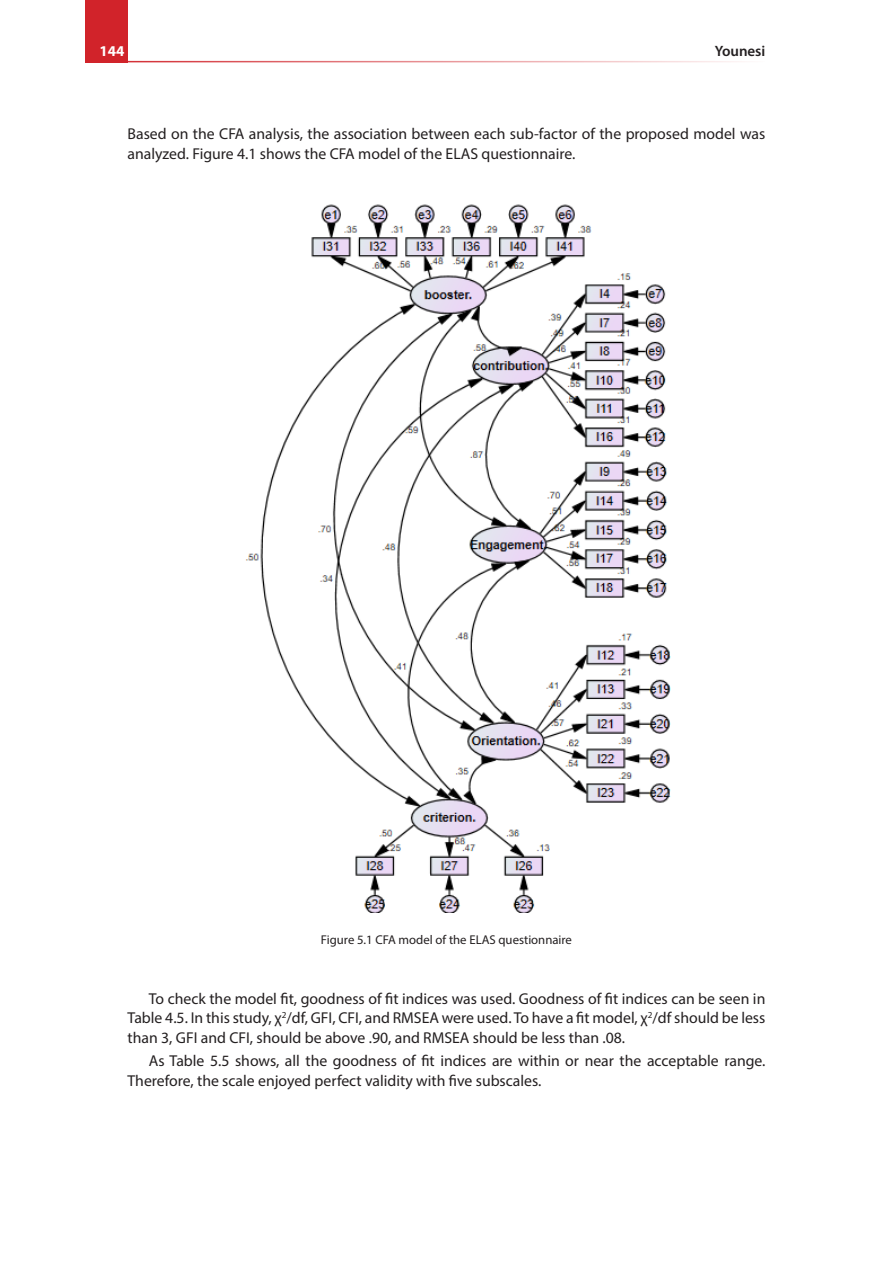
<style>
.page{position:relative;width:893px;height:1263px;background:#fff}
.page>*{position:absolute;margin:0;border:0;box-sizing:border-box;transform-origin:0 0}
.ANA_METIN{font:15.75px/19.5px "Myriad Pro";color:#231f20}
.t1{font:600 15px "Myriad Pro";color:#231f20}
.t2{font:700 15px "Myriad Pro";color:#fff}
.FIGUR_YAZISI{font:12.75px "Myriad Pro";color:#231f20}
</style>
<div class="page">
<div style="left:85px;top:0;width:43px;height:62px;background:#d1232a"></div>
<hr style="left:85px;top:61px;width:680px;height:1px;background:#d1232a">
<img style="left:246px;top:204px;width:425px;height:708px">
<p class="t2" style="left:100px;top:41px;width:26px">144</p>
<p class="t1" style="left:715px;top:41px;width:52px">Younesi</p>
<p class="ANA_METIN" style="left:128px;top:124px;width:639px">Based on the CFA analysis, the association between each sub-factor of the proposed model was analyzed. Figure 4.1 shows the CFA model of the ELAS questionnaire.</p>
<p class="FIGUR_YAZISI" style="left:321px;top:932px;width:253px">Figure 5.1 CFA model of the ELAS questionnaire</p>
<p class="ANA_METIN" style="left:128px;top:988px;width:639px;text-align:justify;text-indent:21px">To check the model fit, goodness of fit indices was used. Goodness of fit indices can be seen in Table 4.5. In this study, χ<sup>2</sup>/df, GFI, CFI, and RMSEA were used. To have a fit model, χ<sup>2</sup>/df should be less than 3, GFI and CFI, should be above .90, and RMSEA should be less than .08.</p>
<p class="ANA_METIN" style="left:128px;top:1051px;width:639px;text-indent:21px">As Table 5.5 shows, all the goodness of fit indices are within or near the acceptable range.<br>Therefore, the scale enjoyed perfect validity with five subscales.</p>
</div>
